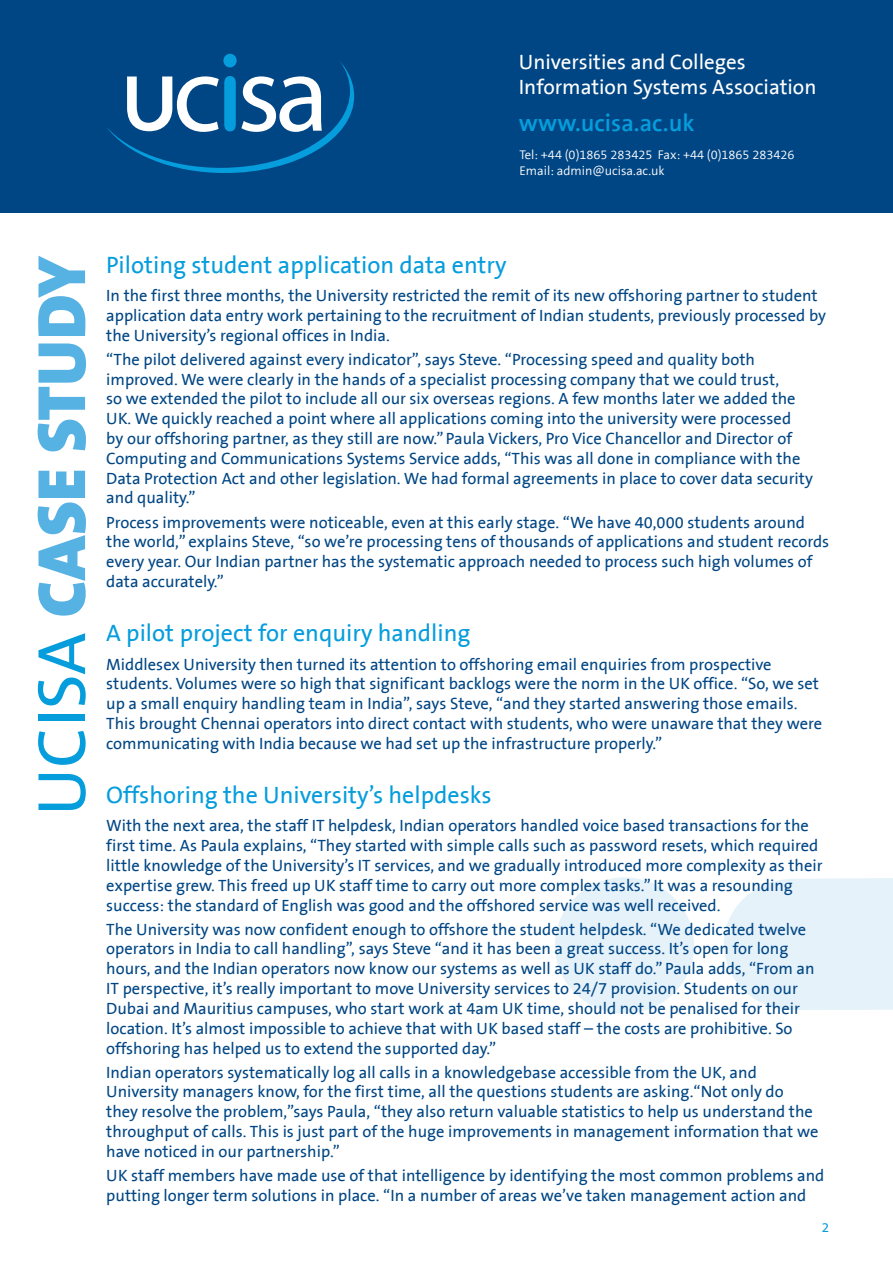
<style>
.page{position:relative;width:893px;height:1263px;background:#fff}
.page>*{position:absolute;margin:0;border:0;box-sizing:border-box;transform-origin:0 0}
.t1{font:900 69px "The Sans B9";color:#57b2e4}
.Head_2{font:24px "The Sans B5 Plain";color:#069ddc}
.t2{font:600 24px "The Sans B6";color:#069ddc}
.t3{font:21px/25.2px "The Sans B5 Plain";color:#fff}
.Body_text{font:16.5px/19.8px "The Sans B5 Plain";color:#004684}
.t4{font:13.5px "The Sans B5 Plain";color:#069ddc}
.t5{font:300 12.75px/16.5px "The Sans B4";color:#fff}
.s1{font-family:"The Sans B5 Plain";font-weight:400;color:#069ddc}
</style>
<div class="page">
<div style="left:555px;top:877px;width:139px;height:137px;background:#e6f2fa;border-radius:50%"></div>
<svg style="left:724px;top:878px;width:169px;height:132px;background:#e8f3fa"></svg>
<div style="left:0;top:0;width:893px;height:213px;background:#004684"></div>
<div style="left:223px;top:54px;width:14px;height:13px;background:#069ddc;border-radius:50%"></div>
<svg style="left:107px;top:61px;width:247px;height:112px"></svg>
<p class="t3" style="left:519px;top:50px;width:299px">Universities and Colleges<br>Information Systems Association</p>
<h2 class="t2" style="left:519px;top:111px;width:177px">www.ucisa.ac.uk</h2>
<p class="t5" style="left:519px;top:147px;width:277px">Tel: +44 (0)1865 283425 Fax: +44 (0)1865 283426<br>Email: admin@ucisa.ac.uk</p>
<h1 class="t1" style="left:25px;top:816px;width:562px;rotate:-90deg"><span class="s1">UCISA</span> CASE STUDY</h1>
<p class="Head_2" style="left:106px;top:252px;width:402px">Piloting student application data entry</p>
<p class="Body_text" style="left:106px;top:286px;width:721px">In the first three months, the University restricted the remit of its new offshoring partner to student application data entry work pertaining to the recruitment of Indian students, previously processed by the University’s regional offices in India.</p>
<p class="Body_text" style="left:106px;top:350px;width:708px">“The pilot delivered against every indicator”, says Steve. “Processing speed and quality both improved. We were clearly in the hands of a specialist processing company that we could trust,<br>so we extended the pilot to include all our six overseas regions. A few months later we added the UK. We quickly reached a point where all applications coming into the university were processed<br>by our offshoring partner, as they still are now.” Paula Vickers, Pro Vice Chancellor and Director of Computing and Communications Systems Service adds, “This was all done in compliance with the Data Protection Act and other legislation. We had formal agreements in place to cover data security and quality.”</p>
<p class="Body_text" style="left:106px;top:513px;width:724px">Process improvements were noticeable, even at this early stage. “We have 40,000 students around the world,” explains Steve, “so we’re processing tens of thousands of applications and student records every year. Our Indian partner has the systematic approach needed to process such high volumes of data accurately.”</p>
<p class="Head_2" style="left:106px;top:621px;width:366px">A pilot project for enquiry handling</p>
<p class="Body_text" style="left:106px;top:655px;width:717px">Middlesex University then turned its attention to offshoring email enquiries from prospective students. Volumes were so high that significant backlogs were the norm in the UK office. “So, we set up a small enquiry handling team in India”, says Steve, “and they started answering those emails.<br>This brought Chennai operators into direct contact with students, who were unaware that they were communicating with India because we had set up the infrastructure properly.”</p>
<p class="Head_2" style="left:106px;top:782px;width:387px">Offshoring the University’s helpdesks</p>
<p class="Body_text" style="left:106px;top:816px;width:718px">With the next area, the staff IT helpdesk, Indian operators handled voice based transactions for the first time. As Paula explains, “They started with simple calls such as password resets, which required little knowledge of the University’s IT services, and we gradually introduced more complexity as their expertise grew. This freed up UK staff time to carry out more complex tasks.” It was a resounding success: the standard of English was good and the offshored service was well received.</p>
<p class="Body_text" style="left:106px;top:920px;width:710px">The University was now confident enough to offshore the student helpdesk. “We dedicated twelve operators in India to call handling”, says Steve “and it has been a great success. It’s open for long hours, and the Indian operators now know our systems as well as UK staff do.” Paula adds, “From an IT perspective, it’s really important to move University services to 24/7 provision. Students on our Dubai and Mauritius campuses, who start work at 4am UK time, should not be penalised for their location. It’s almost impossible to achieve that with UK based staff – the costs are prohibitive. So offshoring has helped us to extend the supported day.”</p>
<p class="Body_text" style="left:106px;top:1063px;width:714px">Indian operators systematically log all calls in a knowledgebase accessible from the UK, and University managers know, for the first time, all the questions students are asking.“Not only do they resolve the problem,”says Paula, “they also return valuable statistics to help us understand the throughput of calls. This is just part of the huge improvements in management information that we have noticed in our partnership.”</p>
<p class="Body_text" style="left:106px;top:1166px;width:720px">UK staff members have made use of that intelligence by identifying the most common problems and putting longer term solutions in place. “In a number of areas we’ve taken management action and</p>
<p class="t4" style="left:822px;top:1220px;width:9px">2</p>
</div>
